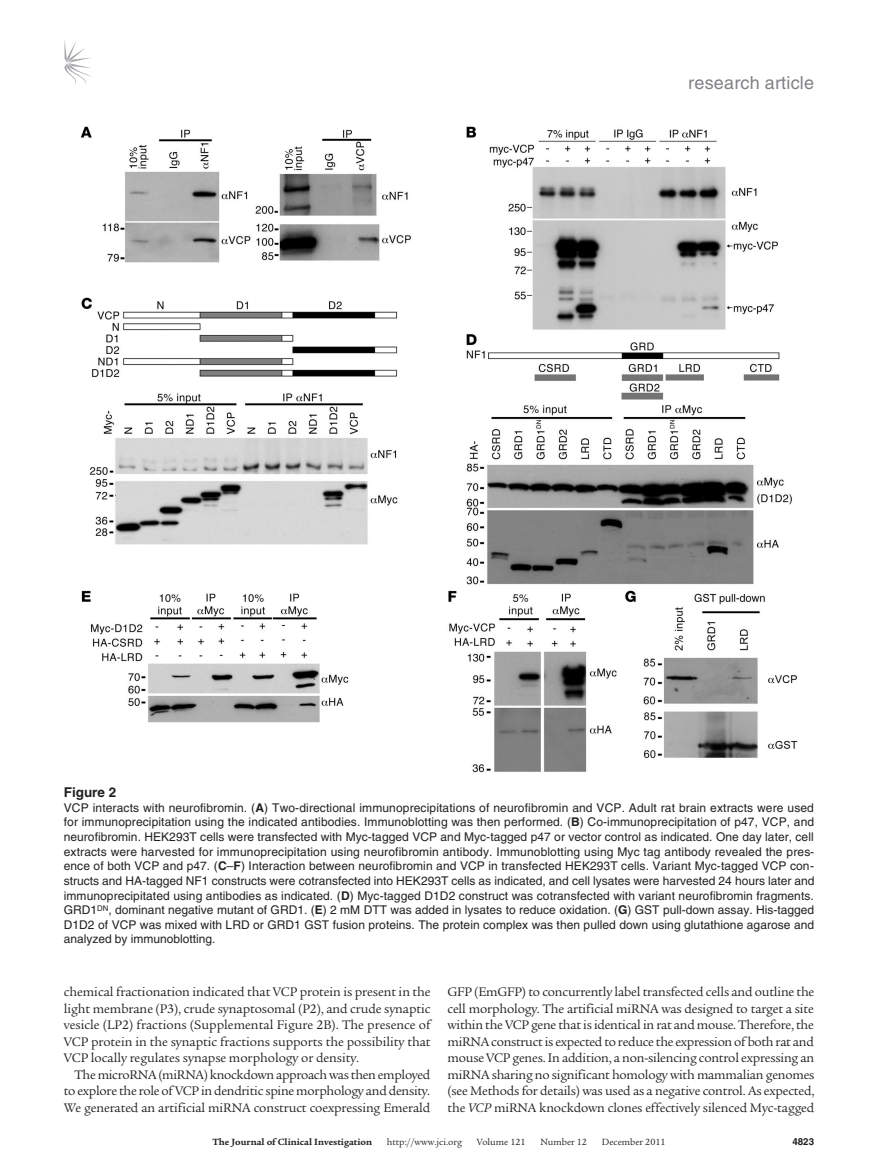
<style>
.page{position:relative;width:878px;height:1175px;background:#fff}
.page>*{position:absolute;margin:0;border:0;box-sizing:border-box;transform-origin:0 0}
.t1{font:18px "Helvetica LT Std";letter-spacing:.01em;color:#808285}
.t2{font:13.5px/16.5px "Legacy Serif Std";letter-spacing:-.01em;color:#231f20;text-align:justify}
.t3{font:700 13.5px "Helvetica LT Std";color:#231f20}
.t4{font:12px/14.7px "Helvetica LT Std";color:#231f20;text-align:justify}
.t5{font:9.75px "Legacy Serif Std";color:#231f20}
.t6{font:700 9.75px "Legacy Serif Std";color:#231f20}
.t7{font:700 9.75px "Helvetica LT Std";color:#231f20}
.s1{font-weight:700}
.s2{font-style:italic}
</style>
<div class="page">
<svg style="left:64px;top:40px;width:27px;height:45px"></svg>
<img style="left:80px;top:126px;width:718px;height:647px">
<h1 class="t1" style="left:688px;top:73px;width:127px">research article</h1>
<p class="t3" style="left:64px;top:784px;width:54px">Figure 2</p>
<p class="t4" style="left:64px;top:800px;width:752px">VCP interacts with neurofibromin. (<span class="s1">A</span>) Two-directional immunoprecipitations of neurofibromin and VCP. Adult rat brain extracts were used for immunoprecipitation using the indicated antibodies. Immunoblotting was then performed. (<span class="s1">B</span>) Co-immunoprecipitation of p47, VCP, and neurofibromin. HEK293T cells were transfected with Myc-tagged VCP and Myc-tagged p47 or vector control as indicated. One day later, cell extracts were harvested for immunoprecipitation using neurofibromin antibody. Immunoblotting using Myc tag antibody revealed the pres&shy;ence of both VCP and p47. (<span class="s1">C</span>–<span class="s1">F</span>) Interaction between neurofibromin and VCP in transfected HEK293T cells. Variant Myc-tagged VCP con&shy;structs and HA-tagged NF1 constructs were cotransfected into HEK293T cells as indicated, and cell lysates were harvested 24 hours later and immunoprecipitated using antibodies as indicated. (<span class="s1">D</span>) Myc-tagged D1D2 construct was cotransfected with variant neurofibromin fragments.<br>GRD1<sup>DN</sup>, dominant negative mutant of GRD1. (<span class="s1">E</span>) 2 mM DTT was added in lysates to reduce oxidation. (<span class="s1">G</span>) GST pull-down assay. His-tagged D1D2 of VCP was mixed with LRD or GRD1 GST fusion proteins. The protein complex was then pulled down using glutathione agarose and analyzed by immunoblotting.</p>
<p class="t2" style="left:64px;top:983px;width:368px">chemical fractionation indicated that VCP protein is present in the light membrane (P3), crude synaptosomal (P2), and crude synaptic vesicle (LP2) fractions (Supplemental Figure 2B). The presence of VCP protein in the synaptic fractions supports the possibility that VCP locally regulates synapse morphology or density.</p>
<p class="t2" style="left:64px;top:1066px;width:368px;text-indent:11px">The microRNA (miRNA) knockdown approach was then employed to explore the role of VCP in dendritic spine morphology and density.<br>We generated an artificial miRNA construct coexpressing Emerald</p>
<p class="t2" style="left:447px;top:983px;width:368px">GFP (EmGFP) to concurrently label transfected cells and outline the cell morphology. The artificial miRNA was designed to target a site within the VCP gene that is identical in rat and mouse. Therefore, the miRNA construct is expected to reduce the expression of both rat and mouse VCP genes. In addition, a non-silencing control expressing an miRNA sharing no significant homology with mammalian genomes (see Methods for details) was used as a negative control. As expected, the <span class="s2">VCP</span> miRNA knockdown clones effectively silenced Myc-tagged</p>
<p class="t6" style="left:212px;top:1135px;width:161px">The Journal of Clinical Investigation</p>
<p class="t5" style="left:387px;top:1136px;width:77px">http://www.jci.org</p>
<p class="t5" style="left:476px;top:1136px;width:50px">Volume 121</p>
<p class="t5" style="left:540px;top:1136px;width:48px">Number 12</p>
<p class="t5" style="left:601px;top:1136px;width:65px">December 2011</p>
<p class="t7" style="left:792px;top:1135px;width:23px">4823</p>
</div>
